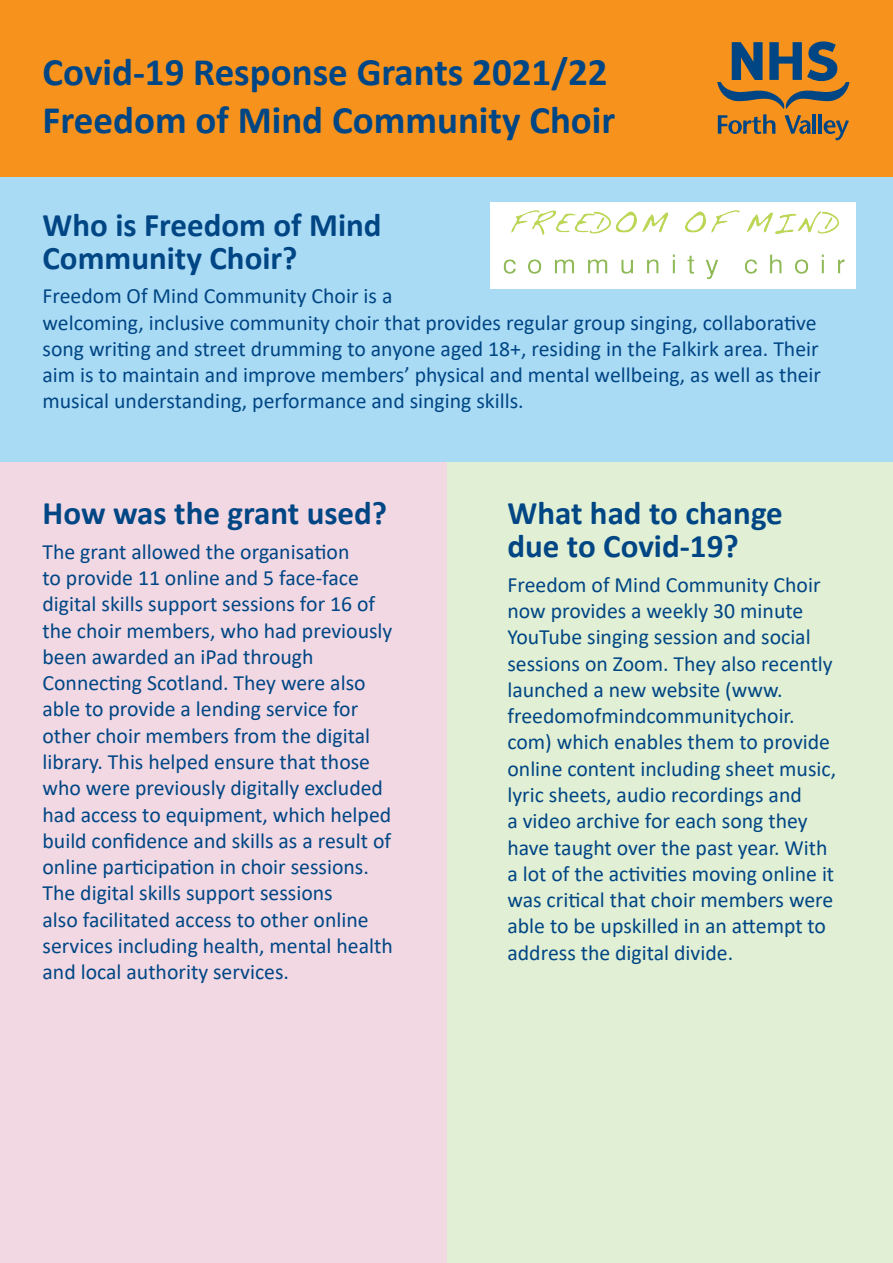
<style>
.page{position:relative;width:893px;height:1263px;background:#fff}
.page>*{position:absolute;margin:0;border:0;box-sizing:border-box;transform-origin:0 0}
.t1{font:700 39px "Calibri";color:#004684}
.Sub_head{font:700 33px/33px "Calibri";color:#004684}
.Body_text{font:21.75px/26.2px "Calibri";color:#004684}
.Intro{font:21.75px/26.2px "Calibri";color:#004684}
</style>
<div class="page">
<div style="left:415px;top:429px;width:478px;height:834px;background:#e1efd4"></div>
<div style="left:0;top:429px;width:446px;height:834px;background:#f1d8e3"></div>
<div style="left:0;top:165px;width:893px;height:297px;background:#aadbf5"></div>
<div style="left:0;top:0;width:893px;height:176px;background:#f7931d"></div>
<svg style="left:717px;top:41px;width:132px;height:99px"></svg>
<div style="left:490px;top:202px;width:366px;height:86px;background:#fff"></div>
<img style="left:501px;top:210px;width:343px;height:79px">
<p class="t1" style="left:43px;top:45px;width:567px">Covid-19 Response Grants 2021/22</p>
<p class="t1" style="left:43px;top:93px;width:574px">Freedom of Mind Community Choir</p>
<p class="Sub_head" style="left:43px;top:208px;width:341px">Who is Freedom of Mind<br>Community Choir?</p>
<p class="Intro" style="left:43px;top:283px;width:780px">Freedom Of Mind Community Choir is a<br>welcoming, inclusive community choir that provides regular group singing, collaborative song writing and street drumming to anyone aged 18+, residing in the Falkirk area. Their aim is to maintain and improve members’ physical and mental wellbeing, as well as their musical understanding, performance and singing skills.</p>
<p class="Sub_head" style="left:43px;top:496px;width:346px">How was the grant used?</p>
<p class="Body_text" style="left:43px;top:538px;width:352px">The grant allowed the organisation<br>to provide 11 online and 5 face-face digital skills support sessions for 16 of the choir members, who had previously been awarded an iPad through Connecting Scotland. They were also able to provide a lending service for other choir members from the digital library. This helped ensure that those who were previously digitally excluded had access to equipment, which helped build confidence and skills as a result of online participation in choir sessions.<br>The digital skills support sessions<br>also facilitated access to other online services including health, mental health and local authority services.</p>
<p class="Sub_head" style="left:507px;top:496px;width:277px">What had to change due to Covid-19?</p>
<p class="Body_text" style="left:507px;top:571px;width:330px">Freedom of Mind Community Choir now provides a weekly 30 minute YouTube singing session and social sessions on Zoom. They also recently launched a new website (www. freedomofmindcommunitychoir. com) which enables them to provide online content including sheet music, lyric sheets, audio recordings and<br>a video archive for each song they have taught over the past year. With a lot of the activities moving online it was critical that choir members were able to be upskilled in an attempt to address the digital divide.</p>
</div>
